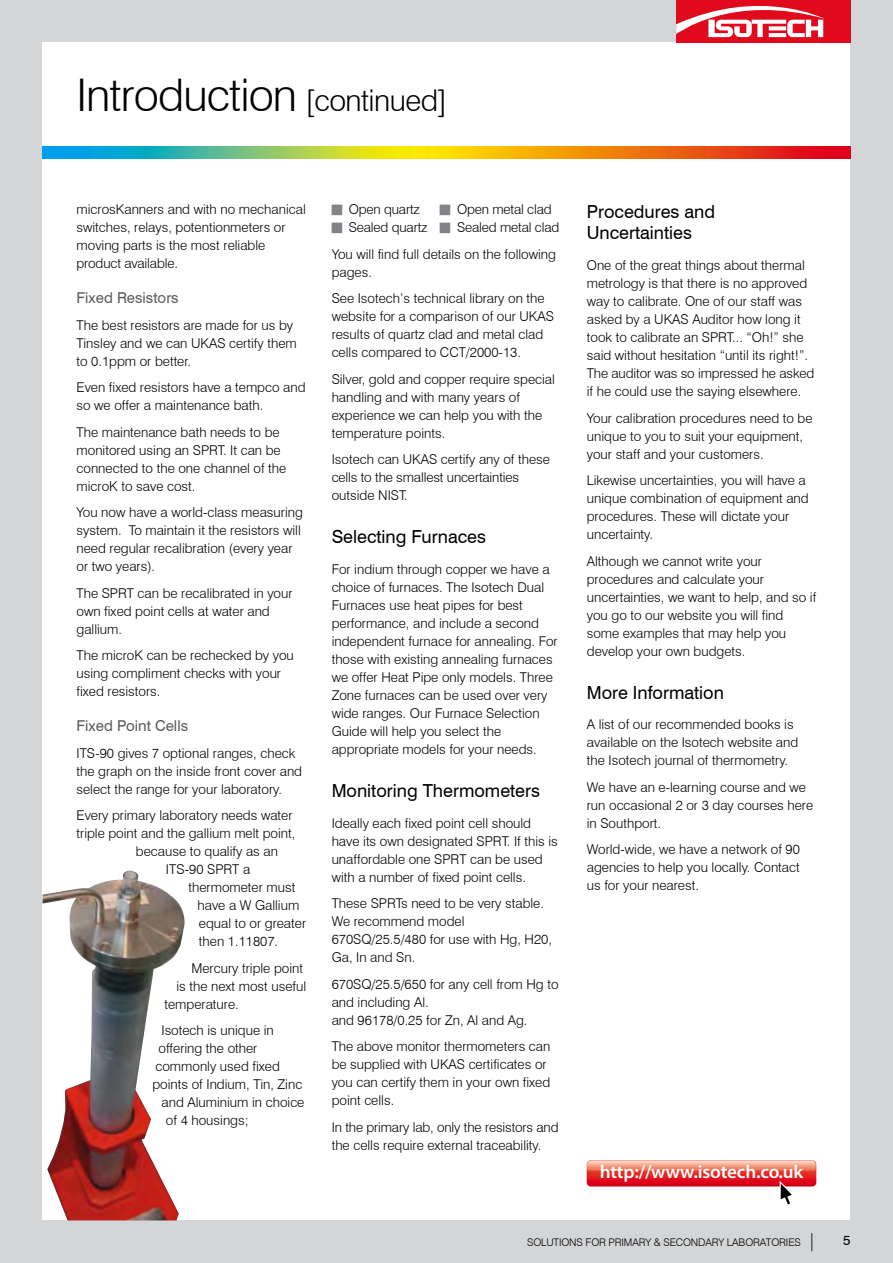
<style>
.page{position:relative;width:893px;height:1263px;background:#d4d5d7}
.page>*{position:absolute;margin:0;border:0;box-sizing:border-box;transform-origin:0 0}
.t1{font:300 45px "Swiss 721 BT";letter-spacing:-.02em;color:#000}
.t2{font:600 18.6px "Myriad Pro";letter-spacing:-.01em;color:#fff}
.Head{font:18px/21.6px "Swiss 721 BT";color:#000}
.t3{font:15px "Swiss 721 BT";color:#5a5c5e}
.t4{font:300 13.5px/18px "Swiss 721 BT";color:#000}
.t5{font:13.5px "Swiss 721 BT";color:#000}
.t6{font:300 10.5px "Swiss 721 BT";letter-spacing:-.01em;color:#000}
.s1{font-size:30px}
.s2{font-size:18px}
</style>
<div class="page">
<div style="left:43px;top:43px;width:807px;height:1177px;background:#fff"></div>
<div style="left:676px;top:0;width:174px;height:43px;background:#e00a1c"></div>
<svg style="left:676px;top:6px;width:149px;height:31px"></svg>
<img style="left:43px;top:146px;width:807px;height:13px">
<img style="left:43px;top:870px;width:142px;height:350px">
<svg style="left:587px;top:1160px;width:229px;height:45px"></svg>
<p class="t1" style="left:77px;top:67px;width:372px">Introduction <span class="s1">[continued]</span></p>
<p class="t4" style="left:77px;top:200px;width:231px">microsKanners and with no mechanical switches, relays, potentionmeters or moving parts is the most reliable product available.</p>
<p class="t3" style="left:77px;top:289px;width:104px">Fixed Resistors</p>
<p class="t4" style="left:77px;top:316px;width:222px">The best resistors are made for us by<br>Tinsley and we can UKAS certify them to 0.1ppm or better.</p>
<p class="t4" style="left:77px;top:378px;width:231px">Even fixed resistors have a tempco and so we offer a maintenance bath.</p>
<p class="t4" style="left:77px;top:423px;width:211px">The maintenance bath needs to be monitored using an SPRT. It can be connected to the one channel of the microK to save cost.</p>
<p class="t4" style="left:77px;top:503px;width:228px">You now have a world-class measuring system. To maintain it the resistors will need regular recalibration (every year or two years).</p>
<p class="t4" style="left:77px;top:584px;width:218px">The SPRT can be recalibrated in your own fixed point cells at water and gallium.</p>
<p class="t4" style="left:77px;top:646px;width:219px">The microK can be rechecked by you using compliment checks with your fixed resistors.</p>
<p class="t3" style="left:77px;top:717px;width:113px">Fixed Point Cells</p>
<p class="t4" style="left:77px;top:744px;width:227px">ITS-90 gives 7 optional ranges, check the graph on the inside front cover and select the range for your laboratory.</p>
<p class="t4" style="left:77px;top:806px;width:218px">Every primary laboratory needs water</p>
<p class="t4" style="left:77px;top:824px;width:220px">triple point and the gallium melt point,</p>
<p class="t4" style="left:136px;top:842px;width:143px">because to qualify as an</p>
<p class="t4" style="left:166px;top:860px;width:86px">ITS-90 SPRT a</p>
<p class="t4" style="left:188px;top:878px;width:108px">thermometer must</p>
<p class="t4" style="left:197px;top:896px;width:103px">have a W Gallium</p>
<p class="t4" style="left:199px;top:914px;width:109px">equal to or greater</p>
<p class="t4" style="left:199px;top:932px;width:81px">then 1.11807.</p>
<p class="t4" style="left:191px;top:959px;width:113px">Mercury triple point</p>
<p class="t4" style="left:176px;top:977px;width:131px">is the next most useful</p>
<p class="t4" style="left:164px;top:995px;width:76px">temperature.</p>
<p class="t4" style="left:161px;top:1021px;width:114px">Isotech is unique in</p>
<p class="t4" style="left:158px;top:1039px;width:100px">offering the other</p>
<p class="t4" style="left:155px;top:1057px;width:126px">commonly used fixed</p>
<p class="t4" style="left:152px;top:1075px;width:151px">points of Indium, Tin, Zinc</p>
<p class="t4" style="left:161px;top:1093px;width:144px">and Aluminium in choice</p>
<p class="t4" style="left:166px;top:1111px;width:84px">of 4 housings;</p>
<p class="t4" style="left:349px;top:200px;width:73px">Open quartz</p>
<p class="t4" style="left:457px;top:200px;width:96px">Open metal clad</p>
<p class="t4" style="left:349px;top:218px;width:80px">Sealed quartz</p>
<p class="t4" style="left:457px;top:218px;width:104px">Sealed metal clad</p>
<p class="t4" style="left:332px;top:245px;width:226px">You will find full details on the following pages.</p>
<p class="t4" style="left:332px;top:289px;width:224px">See Isotech’s technical library on the website for a comparison of our UKAS results of quartz clad and metal clad cells compared to CCT/2000-13.</p>
<p class="t4" style="left:332px;top:370px;width:225px">Silver, gold and copper require special handling and with many years of experience we can help you with the temperature points.</p>
<p class="t4" style="left:332px;top:450px;width:220px">Isotech can UKAS certify any of these cells to the smallest uncertainties outside NIST.</p>
<p class="Head" style="left:332px;top:526px;width:156px">Selecting Furnaces</p>
<p class="t4" style="left:332px;top:560px;width:228px">For indium through copper we have a choice of furnaces. The Isotech Dual Furnaces use heat pipes for best performance, and include a second independent furnace for annealing. For those with existing annealing furnaces we offer Heat Pipe only models. Three Zone furnaces can be used over very wide ranges. Our Furnace Selection Guide will help you select the appropriate models for your needs.</p>
<p class="Head" style="left:332px;top:779px;width:210px">Monitoring Thermometers</p>
<p class="t4" style="left:332px;top:814px;width:228px">Ideally each fixed point cell should have its own designated SPRT. If this is unaffordable one SPRT can be used with a number of fixed point cells.</p>
<p class="t4" style="left:332px;top:894px;width:222px">These SPRTs need to be very stable.<br>We recommend model<br>670SQ/25.5/480 for use with Hg, H20,<br>Ga, In and Sn.</p>
<p class="t4" style="left:332px;top:975px;width:228px">670SQ/25.5/650 for any cell from Hg to and including Al.</p>
<p class="t4" style="left:332px;top:1011px;width:197px">and 96178/0.25 for Zn, Al and Ag.</p>
<p class="t4" style="left:332px;top:1037px;width:220px">The above monitor thermometers can be supplied with UKAS certificates or you can certify them in your own fixed point cells.</p>
<p class="t4" style="left:332px;top:1118px;width:228px">In the primary lab, only the resistors and the cells require external traceability.</p>
<p class="Head" style="left:587px;top:200px;width:130px">Procedures and<br>Uncertainties</p>
<p class="t4" style="left:587px;top:256px;width:229px">One of the great things about thermal metrology is that there is no approved way to calibrate. One of our staff was asked by a UKAS Auditor how long it took to calibrate an SPRT... “Oh!” she said without hesitation “until its right!”.<br>The auditor was so impressed he asked if he could use the saying elsewhere.</p>
<p class="t4" style="left:587px;top:409px;width:227px">Your calibration procedures need to be unique to you to suit your equipment, your staff and your customers.</p>
<p class="t4" style="left:587px;top:471px;width:223px">Likewise uncertainties, you will have a unique combination of equipment and procedures. These will dictate your uncertainty.</p>
<p class="t4" style="left:587px;top:552px;width:231px">Although we cannot write your procedures and calculate your uncertainties, we want to help, and so if you go to our website you will find some examples that may help you develop your own budgets.</p>
<p class="Head" style="left:587px;top:681px;width:139px">More Information</p>
<p class="t4" style="left:587px;top:715px;width:213px">A list of our recommended books is available on the Isotech website and the Isotech journal of thermometry.</p>
<p class="t4" style="left:587px;top:778px;width:228px">We have an e-learning course and we run occasional 2 or 3 day courses here in Southport.</p>
<p class="t4" style="left:587px;top:840px;width:215px;text-align:justify">World-wide, we have a network of 90 agencies to help you locally. Contact us for your nearest.</p>
<p class="t2" style="left:600px;top:1160px;width:205px">http://www.isotech.co.uk</p>
<p class="t6" style="left:527px;top:1236px;width:291px">SOLUTIONS FOR PRIMARY &amp; SECONDARY LABORATORIES <span class="s2">|</span></p>
<p class="t5" style="left:843px;top:1232px;width:9px">5</p>
</div>
